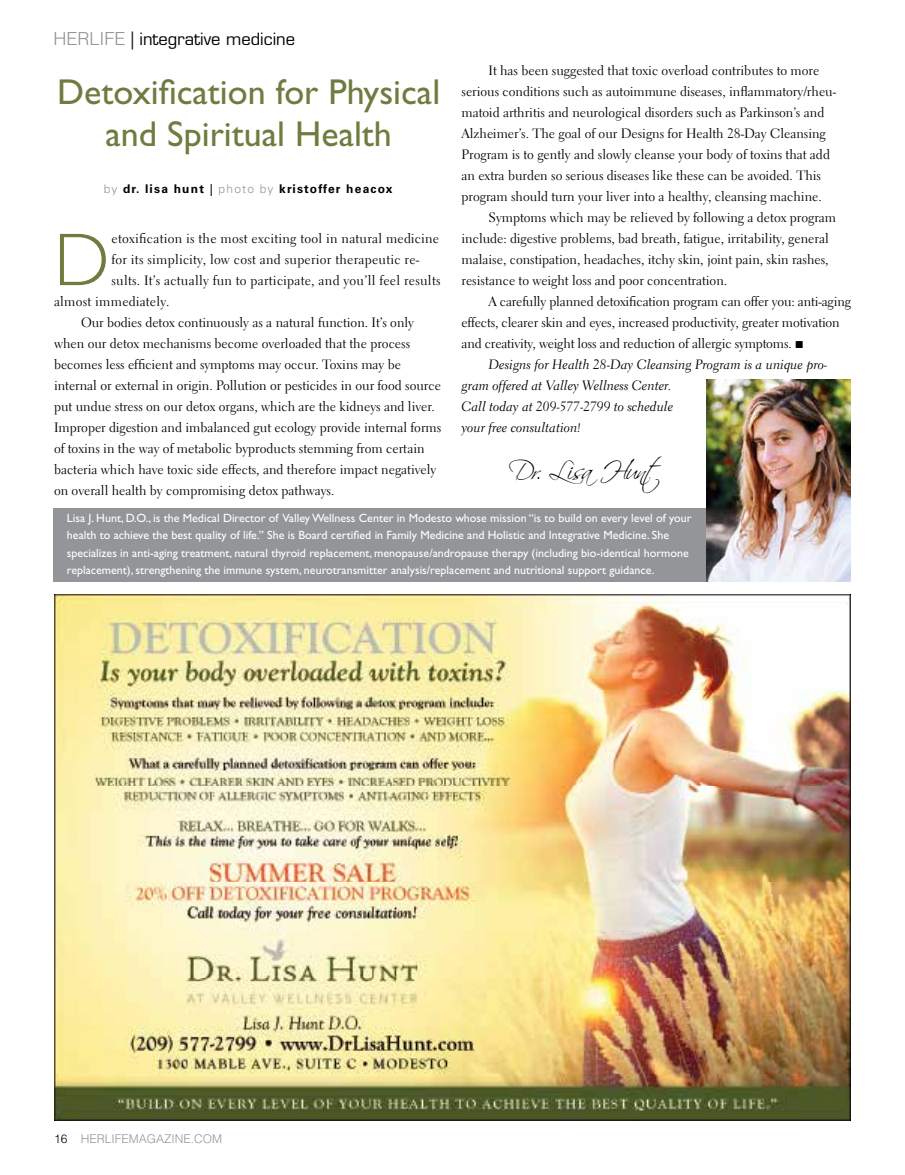
<style>
.page{position:relative;width:905px;height:1175px;background:#fff}
.page>*{position:absolute;margin:0;border:0;box-sizing:border-box;transform-origin:0 0}
.t1{font:300 75.15px "Gill Sans Std";color:#6e7c3f}
.t2{font:36px/42px "Gill Sans Std";color:#6e7c3f;text-align:center}
.t3{font:25.5px "Scriptina";letter-spacing:-.08em;color:#000}
.t4{font:300 18px "Helvetica LT Std";color:#939598}
.t5{font:16.5px "Eurostile LT Std";color:#000}
.t6{font:13.5px/21px "Electra LT Std";color:#000}
.t7{font:13.5px "Electra LT Std";letter-spacing:.02em;color:#000}
.t8{font:13.5px/21px "Electra LT Std Cursive";color:#000}
.t9{font:12px/17.2px "Gill Sans Std";color:#fff}
.t10{font:700 12px "Univers LT Std";letter-spacing:.1em;color:#000}
.t11{font:300 12px "Helvetica LT Std";color:#939598}
.s1{font-family:"Helvetica LT Std";font-weight:300;font-size:18px}
.s2{font-weight:300;color:#939598}
.s3{font-weight:400}
.s4{font-family:"Arial";font-size:15px}
.s5{color:#000}
</style>
<div class="page">
<div style="left:53px;top:508px;width:797px;height:73px;background:#939598"></div>
<img style="left:706px;top:379px;width:144px;height:202px">
<img style="left:54px;top:594px;width:796px;height:526px">
<h3 class="t4" style="left:53px;top:28px;width:11px">HERLIFE</h3>
<p class="t5" style="left:130px;top:29px;width:166px"><span class="s1">|</span> integrative medicine</p>
<h2 class="t2" style="left:57px;top:71px;width:384px">Detoxification for Physical and Spiritual Health</h2>
<p class="t10" style="left:104px;top:182px;width:290px"><span class="s2">by</span> dr. lisa hunt <span class="s3">|</span> <span class="s2">photo by</span> kristoffer heacox</p>
<h1 class="t1" style="left:54px;top:218px;width:57px">D</h1>
<p class="t7" style="left:111px;top:230px;width:329px">etoxification is the most exciting tool in natural medicine</p>
<p class="t7" style="left:111px;top:251px;width:309px">for its simplicity, low cost and superior therapeutic re-</p>
<p class="t7" style="left:111px;top:272px;width:330px">sults. It’s actually fun to participate, and you’ll feel results</p>
<p class="t7" style="left:54px;top:293px;width:117px">almost immediately.</p>
<p class="t6" style="left:81px;top:312px;width:334px">Our bodies detox continuously as a natural function. It’s only</p>
<p class="t6" style="left:54px;top:333px;width:357px">when our detox mechanisms become overloaded that the process</p>
<p class="t6" style="left:54px;top:354px;width:348px">becomes less efficient and symptoms may occur. Toxins may be</p>
<p class="t6" style="left:54px;top:375px;width:388px">internal or external in origin. Pollution or pesticides in our food source</p>
<p class="t6" style="left:54px;top:396px;width:382px">put undue stress on our detox organs, which are the kidneys and liver.</p>
<p class="t6" style="left:54px;top:417px;width:389px">Improper digestion and imbalanced gut ecology provide internal forms</p>
<p class="t6" style="left:54px;top:438px;width:372px">of toxins in the way of metabolic byproducts stemming from certain</p>
<p class="t6" style="left:54px;top:459px;width:384px">bacteria which have toxic side effects, and therefore impact negatively</p>
<p class="t6" style="left:54px;top:480px;width:282px">on overall health by compromising detox pathways.</p>
<p class="t6" style="left:461px;top:60px;width:376px;text-indent:27px">It has been suggested that toxic overload contributes to more serious conditions such as autoimmune diseases, inflammatory/rheu&shy;matoid arthritis and neurological disorders such as Parkinson’s and Alzheimer’s. The goal of our Designs for Health 28-Day Cleansing Program is to gently and slowly cleanse your body of toxins that add an extra burden so serious diseases like these can be avoided. This program should turn your liver into a healthy, cleansing machine.</p>
<p class="t6" style="left:461px;top:207px;width:376px;text-indent:27px">Symptoms which may be relieved by following a detox program include: digestive problems, bad breath, fatigue, irritability, general malaise, constipation, headaches, itchy skin, joint pain, skin rashes, resistance to weight loss and poor concentration.</p>
<p class="t6" style="left:461px;top:291px;width:391px;text-indent:27px">A carefully planned detoxification program can offer you: anti-aging effects, clearer skin and eyes, increased productivity, greater motivation and creativity, weight loss and reduction of allergic symptoms. <span class="s4">■</span></p>
<p class="t8" style="left:461px;top:354px;width:367px;text-indent:27px">Designs for Health 28-Day Cleansing Program is a unique pro&shy;gram offered at Valley Wellness Center.<br>Call today at 209-577-2799 to schedule<br>your free consultation!</p>
<h3 class="t3" style="left:509px;top:455px;width:154px">Dr. Lisa Hunt</h3>
<p class="t9" style="left:67px;top:509px;width:626px">Lisa J. Hunt, D.O., is the Medical Director of Valley Wellness Center in Modesto whose mission “is to build on every level of your health to achieve the best quality of life.” She is Board certified in Family Medicine and Holistic and Integrative Medicine. She specializes in anti-aging treatment, natural thyroid replacement, menopause/andropause therapy (including bio-identical hormone replacement), strengthening the immune system, neurotransmitter analysis/replacement and nutritional support guidance.</p>
<p class="t11" style="left:54px;top:1131px;width:170px"><span class="s5">16</span> HERLIFEMAGAZINE.COM</p>
</div>
